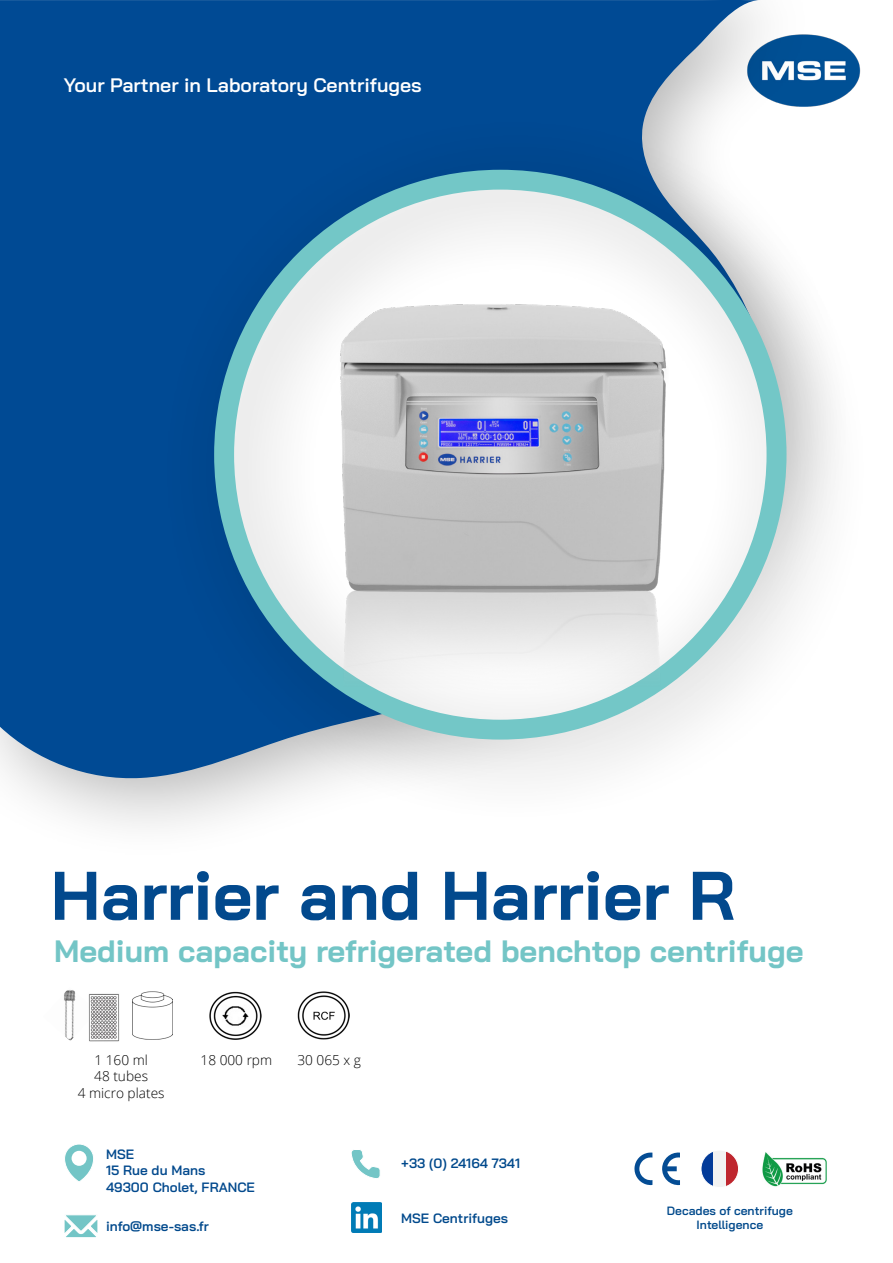
<style>
.page{position:relative;width:893px;height:1263px;background:#fff}
.page>*{position:absolute;margin:0;border:0;box-sizing:border-box;transform-origin:0 0}
.t1{font:700 68.55px "Bai Jamjuree";color:#02498d}
.t2{font:700 30.9px "Bai Jamjuree";color:#73c5c6}
.t3{font:600 19.5px "Bai Jamjuree";color:#fff}
.t4{font:300 13.65px/16.4px "Open Sans";color:#000;text-align:center}
.t5{font:600 13.5px "Bai Jamjuree";color:#00498c}
.t6{font:600 13.5px/16.2px "Bai Jamjuree";color:#02498d}
.t7{font:600 12px/14.4px "Bai Jamjuree";color:#00498b;text-align:center}
</style>
<div class="page">
<img style="left:854px;top:54px;width:7px;height:33px">
<div style="left:0;top:0;width:854px;height:863px;background:#000;opacity:.3"></div>
<div style="left:0;top:0;width:776px;height:781px;background:#004a94"></div>
<svg style="left:64px;top:1215px;width:34px;height:23px"></svg>
<svg style="left:351px;top:1150px;width:29px;height:28px"></svg>
<svg style="left:65px;top:1144px;width:29px;height:38px"></svg>
<div style="left:71px;top:1150px;width:16px;height:16px;background:#fff;border-radius:50%"></div>
<div style="left:70px;top:1149px;width:18px;height:18px;border:2px solid #73c5c6;border-radius:50%"></div>
<svg style="left:701px;top:1152px;width:12px;height:34px"></svg>
<div style="left:713px;top:1150px;width:13px;height:37px;background:#f2f2f2"></div>
<svg style="left:726px;top:1151px;width:11px;height:35px"></svg>
<div style="left:701px;top:1150px;width:38px;height:38px;border:1px solid #fff;border-radius:50%"></div>
<img style="left:762px;top:1152px;width:65px;height:35px">
<svg style="left:662px;top:1152px;width:18px;height:34px"></svg>
<svg style="left:634px;top:1152px;width:18px;height:33px"></svg>
<img style="left:352px;top:1202px;width:30px;height:30px">
<div style="left:159px;top:114px;width:713px;height:711px;background:#000;opacity:.3"></div>
<svg style="left:214px;top:700px;width:572px;height:39px"></svg>
<img style="left:144px;top:157px;width:710px;height:543px">
<img style="left:297px;top:991px;width:53px;height:48px">
<img style="left:209px;top:991px;width:53px;height:48px">
<img style="left:132px;top:991px;width:41px;height:48px">
<img style="left:64px;top:990px;width:12px;height:51px">
<img style="left:88px;top:993px;width:31px;height:49px">
<p class="t3" style="left:64px;top:74px;width:359px">Your Partner in Laboratory Centrifuges</p>
<h1 class="t1" style="left:51px;top:856px;width:686px">Harrier and Harrier R</h1>
<p class="t2" style="left:54px;top:933px;width:751px">Medium capacity refrigerated benchtop centrifuge</p>
<p class="t4" style="left:78px;top:1051px;width:88px">1 160 ml<br>48 tubes<br>4 micro plates</p>
<p class="t4" style="left:201px;top:1051px;width:73px">18 000 rpm</p>
<p class="t4" style="left:297px;top:1051px;width:65px">30 065 x g</p>
<p class="t6" style="left:106px;top:1146px;width:150px">MSE<br>15 Rue du Mans<br>49300 Cholet, FRANCE</p>
<p class="t5" style="left:401px;top:1156px;width:120px">+33 (0) 24164 7341</p>
<p class="t5" style="left:106px;top:1218px;width:104px">info@mse-sas.fr</p>
<p class="t5" style="left:401px;top:1210px;width:108px">MSE Centrifuges</p>
<p class="t7" style="left:667px;top:1203px;width:127px">Decades of centrifuge<br>Intelligence</p>
</div>
